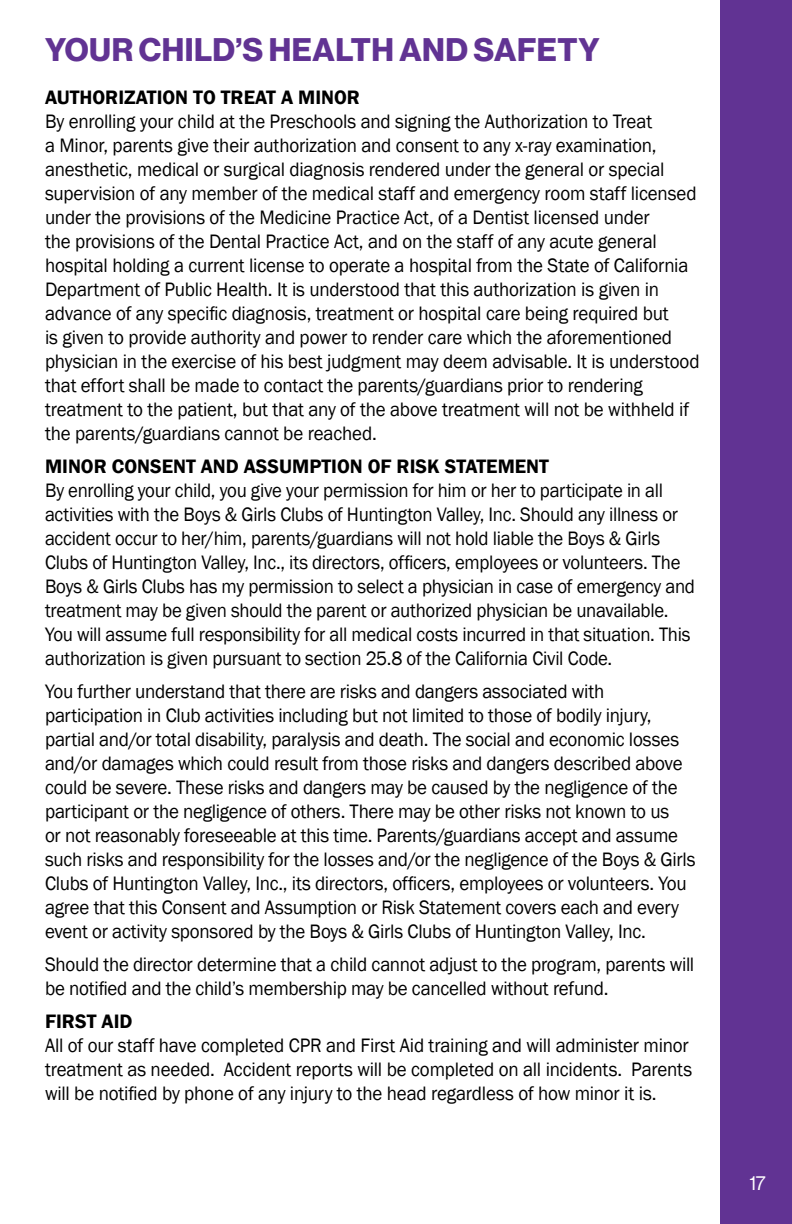
<style>
.page{position:relative;width:792px;height:1224px;background:#fff}
.page>*{position:absolute;margin:0;border:0;box-sizing:border-box;transform-origin:0 0}
.t1{font:32px "N Haas Grotesk DS Pro 75 Bd";letter-spacing:.015em;color:#613393}
.t2{font:20px/24px "Franklin Gothic";letter-spacing:-.01em;color:#000;scale:.95 1}
.t3{font:20px/24px "Franklin Gothic";letter-spacing:-.01em;color:#000;scale:.94 1}
.t4{font:600 20px "Franklin Gothic";color:#000}
.t5{font:20px "N Haas Grotesk DS Pro 55 Rg";color:#fff;scale:.95 1}
</style>
<div class="page">
<div style="left:720px;top:0;width:72px;height:1224px;background:#613393"></div>
<h1 class="t1" style="left:45px;top:31px;width:556px">YOUR CHILD’S HEALTH AND SAFETY</h1>
<p class="t4" style="left:45px;top:85px;width:317px">AUTHORIZATION TO TREAT A MINOR</p>
<p class="t2" style="left:45px;top:110px;width:691px">By enrolling your child at the Preschools and signing the Authorization to Treat<br>a Minor, parents give their authorization and consent to any x-ray examination, anesthetic, medical or surgical diagnosis rendered under the general or special supervision of any member of the medical staff and emergency room staff licensed under the provisions of the Medicine Practice Act, of a Dentist licensed under<br>the provisions of the Dental Practice Act, and on the staff of any acute general hospital holding a current license to operate a hospital from the State of California Department of Public Health. It is understood that this authorization is given in advance of any specific diagnosis, treatment or hospital care being required but<br>is given to provide authority and power to render care which the aforementioned physician in the exercise of his best judgment may deem advisable. It is understood that effort shall be made to contact the parents/guardians prior to rendering treatment to the patient, but that any of the above treatment will not be withheld if the parents/guardians cannot be reached.</p>
<p class="t4" style="left:45px;top:454px;width:506px">MINOR CONSENT AND ASSUMPTION OF RISK STATEMENT</p>
<p class="t3" style="left:45px;top:479px;width:693px">By enrolling your child, you give your permission for him or her to participate in all activities with the Boys &amp; Girls Clubs of Huntington Valley, Inc. Should any illness or accident occur to her/him, parents/guardians will not hold liable the Boys &amp; Girls Clubs of Huntington Valley, Inc., its directors, officers, employees or volunteers. The Boys &amp; Girls Clubs has my permission to select a physician in case of emergency and treatment may be given should the parent or authorized physician be unavailable.<br>You will assume full responsibility for all medical costs incurred in that situation. This authorization is given pursuant to section 25.8 of the California Civil Code.</p>
<p class="t2" style="left:45px;top:680px;width:686px">You further understand that there are risks and dangers associated with participation in Club activities including but not limited to those of bodily injury, partial and/or total disability, paralysis and death. The social and economic losses and/or damages which could result from those risks and dangers described above could be severe. These risks and dangers may be caused by the negligence of the participant or the negligence of others. There may be other risks not known to us<br>or not reasonably foreseeable at this time. Parents/guardians accept and assume such risks and responsibility for the losses and/or the negligence of the Boys &amp; Girls Clubs of Huntington Valley, Inc., its directors, officers, employees or volunteers. You agree that this Consent and Assumption or Risk Statement covers each and every event or activity sponsored by the Boys &amp; Girls Clubs of Huntington Valley, Inc.</p>
<p class="t2" style="left:45px;top:953px;width:685px">Should the director determine that a child cannot adjust to the program, parents will be notified and the child’s membership may be cancelled without refund.</p>
<p class="t4" style="left:45px;top:1009px;width:89px">FIRST AID</p>
<p class="t2" style="left:45px;top:1034px;width:683px">All of our staff have completed CPR and First Aid training and will administer minor treatment as needed. Accident reports will be completed on all incidents. Parents will be notified by phone of any injury to the head regardless of how minor it is.</p>
<p class="t5" style="left:749px;top:1172px;width:18px">17</p>
</div>
